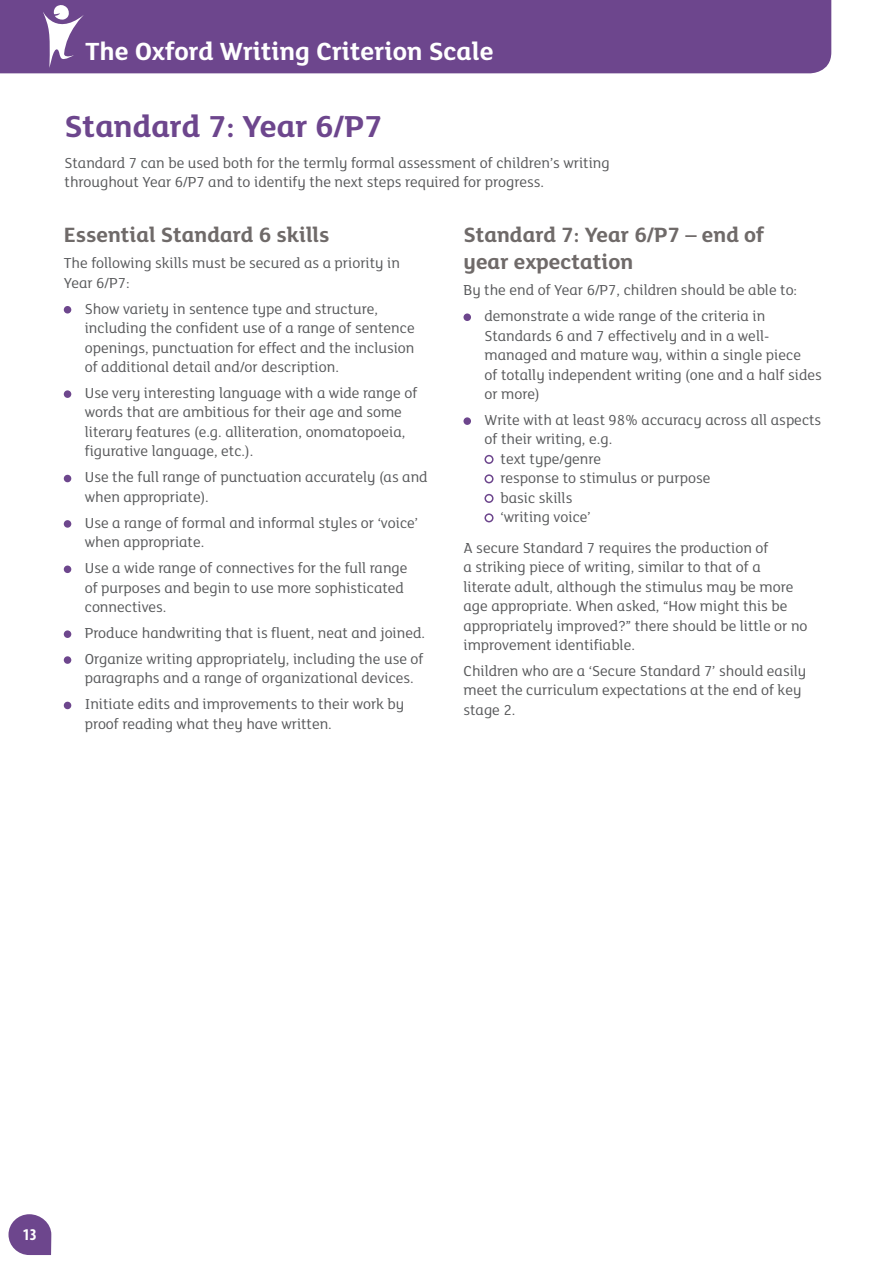
<style>
.page{position:relative;width:893px;height:1263px;background:#fff}
.page>*{position:absolute;margin:0;border:0;box-sizing:border-box;transform-origin:0 0}
.t1{font:700 33px "FS Lola Primary";color:#6d468d}
.t2{font:700 27px "FS Lola Primary";color:#fff}
.t3{font:700 22.5px/27px "FS Lola Primary";color:#6f6a69}
.t4{font:700 condensed 16.5px "Myriad Pro";color:#fff}
.t5{font:15.75px/19.5px "FS Lola Primary";color:#58595b}
</style>
<div class="page">
<svg style="left:9px;top:1214px;width:42px;height:41px"></svg>
<div style="left:14px;top:1218px;width:32px;height:33px;background:#6d468d;border-radius:50%"></div>
<div style="left:0;top:0;width:831px;height:73px;background:#6d468d"></div>
<svg style="left:41px;top:4px;width:43px;height:66px"></svg>
<div style="left:64px;top:306px;width:7px;height:7px;background:#6d468d;border-radius:50%"></div>
<div style="left:64px;top:390px;width:7px;height:8px;background:#6d468d;border-radius:50%"></div>
<div style="left:64px;top:475px;width:7px;height:7px;background:#6d468d;border-radius:50%"></div>
<div style="left:64px;top:520px;width:7px;height:8px;background:#6d468d;border-radius:50%"></div>
<div style="left:64px;top:565px;width:7px;height:8px;background:#6d468d;border-radius:50%"></div>
<div style="left:64px;top:630px;width:7px;height:8px;background:#6d468d;border-radius:50%"></div>
<div style="left:64px;top:656px;width:7px;height:8px;background:#6d468d;border-radius:50%"></div>
<div style="left:64px;top:702px;width:7px;height:7px;background:#6d468d;border-radius:50%"></div>
<div style="left:463px;top:313px;width:8px;height:8px;background:#6d468d;border-radius:50%"></div>
<div style="left:463px;top:417px;width:8px;height:8px;background:#6d468d;border-radius:50%"></div>
<div style="left:484px;top:455px;width:10px;height:9px;border:2px solid #6d468d;border-radius:50%"></div>
<div style="left:484px;top:474px;width:10px;height:9px;border:2px solid #6d468d;border-radius:50%"></div>
<div style="left:484px;top:494px;width:10px;height:9px;border:2px solid #6d468d;border-radius:50%"></div>
<div style="left:484px;top:513px;width:10px;height:9px;border:2px solid #6d468d;border-radius:50%"></div>
<h2 class="t2" style="left:85px;top:32px;width:410px">The Oxford Writing Criterion Scale</h2>
<h1 class="t1" style="left:65px;top:104px;width:319px">Standard 7: Year 6/P7</h1>
<p class="t5" style="left:65px;top:152px;width:547px">Standard 7 can be used both for the termly formal assessment of children’s writing throughout Year 6/P7 and to identify the next steps required for progress.</p>
<h3 class="t3" style="left:64px;top:220px;width:267px">Essential Standard 6 skills</h3>
<p class="t5" style="left:64px;top:253px;width:338px">The following skills must be secured as a priority in<br>Year 6/P7:</p>
<p class="t5" style="left:85px;top:298px;width:331px">Show variety in sentence type and structure, including the confident use of a range of sentence openings, punctuation for effect and the inclusion of additional detail and/or description.</p>
<p class="t5" style="left:85px;top:382px;width:334px">Use very interesting language with a wide range of words that are ambitious for their age and some literary features (e.g. alliteration, onomatopoeia, figurative language, etc.).</p>
<p class="t5" style="left:85px;top:467px;width:344px">Use the full range of punctuation accurately (as and when appropriate).</p>
<p class="t5" style="left:85px;top:512px;width:335px">Use a range of formal and informal styles or ‘voice’ when appropriate.</p>
<p class="t5" style="left:85px;top:557px;width:324px">Use a wide range of connectives for the full range of purposes and begin to use more sophisticated connectives.</p>
<p class="t5" style="left:85px;top:619px;width:342px;line-height:26px">Produce handwriting that is fluent, neat and joined.<br>Organize writing appropriately, including the use of</p>
<p class="t5" style="left:85px;top:665px;width:331px;line-height:26px">paragraphs and a range of organizational devices.<br>Initiate edits and improvements to their work by</p>
<p class="t5" style="left:85px;top:713px;width:249px">proof reading what they have written.</p>
<h3 class="t3" style="left:463px;top:220px;width:302px">Standard 7: Year 6/P7 – end of year expectation</h3>
<p class="t5" style="left:484px;top:276px;width:314px;line-height:26px;text-indent:-21px">By the end of Year 6/P7, children should be able to: demonstrate a wide range of the criteria in</p>
<p class="t5" style="left:484px;top:325px;width:339px">Standards 6 and 7 effectively and in a well&shy;managed and mature way, within a single piece<br>of totally independent writing (one and a half sides or more)</p>
<p class="t5" style="left:484px;top:409px;width:338px">Write with at least 98% accuracy across all aspects</p>
<p class="t5" style="left:484px;top:429px;width:129px">of their writing, e.g.</p>
<p class="t5" style="left:501px;top:448px;width:102px">text type/genre</p>
<p class="t5" style="left:501px;top:468px;width:211px">response to stimulus or purpose</p>
<p class="t5" style="left:501px;top:487px;width:73px">basic skills</p>
<p class="t5" style="left:501px;top:507px;width:92px">‘writing voice’</p>
<p class="t5" style="left:463px;top:537px;width:346px">A secure Standard 7 requires the production of<br>a striking piece of writing, similar to that of a literate adult, although the stimulus may be more age appropriate. When asked, “How might this be appropriately improved?” there should be little or no improvement identifiable.</p>
<p class="t5" style="left:463px;top:660px;width:344px">Children who are a ‘Secure Standard 7’ should easily meet the curriculum expectations at the end of key stage 2.</p>
<p class="t4" style="left:23px;top:1224px;width:16px">13</p>
</div>
